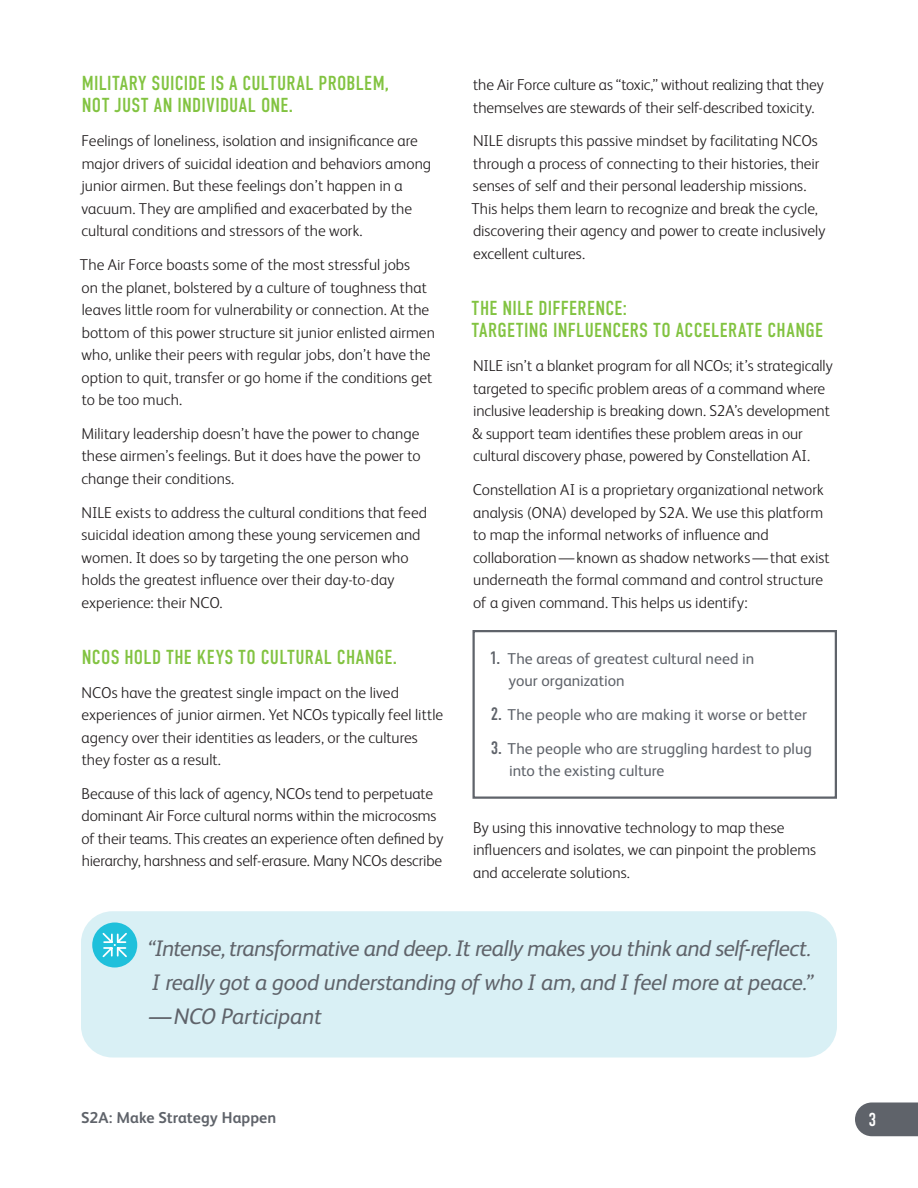
<style>
.page{position:relative;width:918px;height:1188px;background:#fff}
.page>*{position:absolute;margin:0;border:0;box-sizing:border-box;transform-origin:0 0}
.t1{font:italic 22.5px/33.8px "FS Albert";letter-spacing:-.025em;color:#5f636a}
.t2{font:20.25px/22.5px "DIN Condensed";letter-spacing:.015em;color:#82c341}
.t3{font:18.75px "DIN Condensed";color:#fff}
.t4{font:300 15.75px/22.5px "FS Albert";color:#231f20}
.t5{font:15.75px/22.5px "FS Albert";color:#5f636a}
.t6{font:700 15.75px "FS Albert";letter-spacing:.005em;color:#5f636a}
.s1{font-family:"DIN Condensed";font-size:18px}
</style>
<div class="page">
<div style="left:81px;top:911px;width:756px;height:147px;background:#d9f0f5;border-radius:32px"></div>
<div style="left:472px;top:630px;width:365px;height:169px;border:2px solid #5f636a"></div>
<svg style="left:855px;top:1102px;width:63px;height:34px;background:#6a6d74"></svg>
<div style="left:92px;top:922px;width:45px;height:46px;background:#1fc0db;border-radius:50%"></div>
<svg style="left:102px;top:932px;width:25px;height:26px"></svg>
<p class="t2" style="left:82px;top:72px;width:309px">MILITARY SUICIDE IS A CULTURAL PROBLEM,<br>NOT JUST AN INDIVIDUAL ONE.</p>
<p class="t4" style="left:81px;top:129px;width:352px">Feelings of loneliness, isolation and insignificance are major drivers of suicidal ideation and behaviors among junior airmen. But these feelings don’t happen in a vacuum. They are amplified and exacerbated by the cultural conditions and stressors of the work.</p>
<p class="t4" style="left:80px;top:253px;width:357px">The Air Force boasts some of the most stressful jobs<br>on the planet, bolstered by a culture of toughness that leaves little room for vulnerability or connection. At the bottom of this power structure sit junior enlisted airmen who, unlike their peers with regular jobs, don’t have the option to quit, transfer or go home if the conditions get to be too much.</p>
<p class="t4" style="left:81px;top:421px;width:341px;text-align:justify">Military leadership doesn’t have the power to change these airmen’s feelings. But it does have the power to change their conditions.</p>
<p class="t4" style="left:82px;top:500px;width:347px">NILE exists to address the cultural conditions that feed suicidal ideation among these young servicemen and women. It does so by targeting the one person who holds the greatest influence over their day-to-day experience: their NCO.</p>
<p class="t2" style="left:82px;top:646px;width:317px">NCOS HOLD THE KEYS TO CULTURAL CHANGE.</p>
<p class="t4" style="left:82px;top:680px;width:363px">NCOs have the greatest single impact on the lived experiences of junior airmen. Yet NCOs typically feel little agency over their identities as leaders, or the cultures they foster as a result.</p>
<p class="t4" style="left:82px;top:781px;width:363px">Because of this lack of agency, NCOs tend to perpetuate dominant Air Force cultural norms within the microcosms of their teams. This creates an experience often defined by hierarchy, harshness and self-erasure. Many NCOs describe</p>
<p class="t4" style="left:473px;top:73px;width:352px">the Air Force culture as “toxic,” without realizing that they themselves are stewards of their self-described toxicity.</p>
<p class="t4" style="left:471px;top:129px;width:356px">NILE disrupts this passive mindset by facilitating NCOs through a process of connecting to their histories, their senses of self and their personal leadership missions.<br>This helps them learn to recognize and break the cycle, discovering their agency and power to create inclusively excellent cultures.</p>
<p class="t2" style="left:472px;top:297px;width:353px">THE NILE DIFFERENCE:<br>TARGETING INFLUENCERS TO ACCELERATE CHANGE</p>
<p class="t4" style="left:472px;top:354px;width:362px">NILE isn’t a blanket program for all NCOs; it’s strategically targeted to specific problem areas of a command where inclusive leadership is breaking down. S2A’s development &amp; support team identifies these problem areas in our cultural discovery phase, powered by Constellation AI.</p>
<p class="t4" style="left:473px;top:478px;width:359px">Constellation AI is a proprietary organizational network analysis (ONA) developed by S2A. We use this platform to map the informal networks of influence and collaboration—known as shadow networks—that exist underneath the formal command and control structure of a given command. This helps us identify:</p>
<p class="t5" style="left:509px;top:646px;width:247px;text-indent:-19px"><span class="s1">1.</span> The areas of greatest cultural need in your organization</p>
<p class="t5" style="left:491px;top:703px;width:318px"><span class="s1">2.</span> The people who are making it worse or better</p>
<p class="t5" style="left:509px;top:736px;width:304px;text-indent:-18px"><span class="s1">3.</span> The people who are struggling hardest to plug into the existing culture</p>
<p class="t4" style="left:473px;top:815px;width:345px">By using this innovative technology to map these influencers and isolates, we can pinpoint the problems and accelerate solutions.</p>
<h1 class="t1" style="left:147px;top:930px;width:668px">“Intense, transformative and deep. It really makes you think and self-reflect.<br>I really got a good understanding of who I am, and I feel more at peace.” —NCO Participant</h1>
<p class="t6" style="left:81px;top:1107px;width:197px">S2A: Make Strategy Happen</p>
<p class="t3" style="left:868px;top:1109px;width:9px">3</p>
</div>
